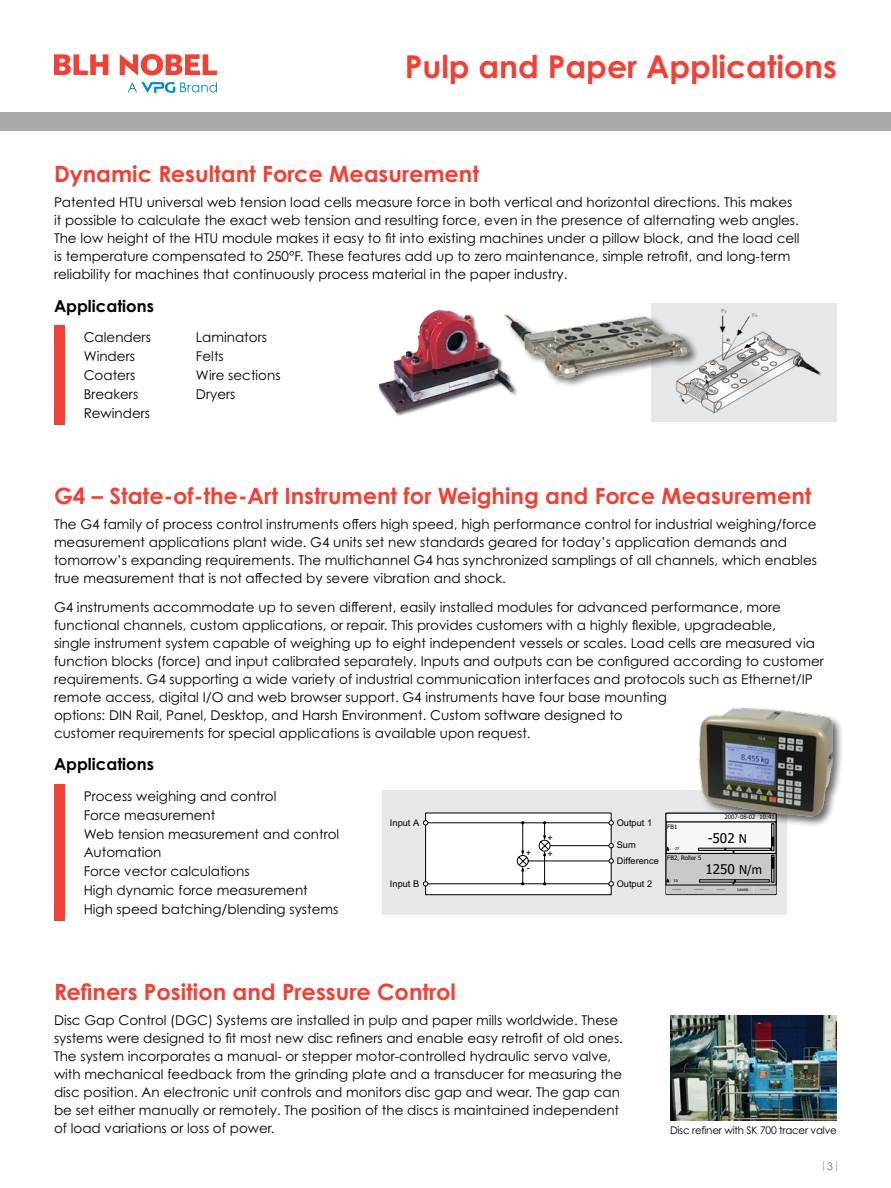
<style>
.page{position:relative;width:891px;height:1188px;background:#fff}
.page>*{position:absolute;margin:0;border:0;box-sizing:border-box;transform-origin:0 0}
.t1{font:700 31.5px "Century Gothic Pro";color:#ef4135}
.PL_Red_Header{font:700 22.5px "Century Gothic Pro";color:#ef4135}
.PL_Black_Header{font:700 16.5px "Century Gothic Pro";color:#000}
.PT-body{font:13.5px/18px "Century Gothic Pro";color:#000}
.PL_Red_Header-2{font:13.5px/18px "Century Gothic Pro";color:#000}
.PL-prod-body-bullets{font:13.5px "Century Gothic Pro";color:#000}
.t2{font:13.5px "Tahoma";color:#000}
.t3{font:10.5px "Century Gothic Pro";letter-spacing:-.02em;color:#000}
.PL-captions{font:10.5px "Century Gothic Pro";color:#9d9fa2}
.t4{font:9.15px "Arial";color:#000}
.t5{font:6px "Tahoma";color:#000}
.t6{font:4.05px "Tahoma";color:#000}
.s1{font-size:12.15px}
.s2{color:#6d6e71}
</style>
<div class="page">
<img style="left:670px;top:1016px;width:167px;height:105px">
<div style="left:54px;top:784px;width:11px;height:137px;background:#ef4135"></div>
<div style="left:382px;top:790px;width:405px;height:125px;background:#e6e7e8"></div>
<div style="left:425px;top:813px;width:186px;height:82px;background:#fff;border:1px solid #000"></div>
<hr style="left:426px;top:823px;width:185px;height:1px;background:#000">
<hr style="left:426px;top:884px;width:185px;height:1px;background:#000">
<svg style="left:517px;top:820px;width:97px;height:67px"></svg>
<svg style="left:423px;top:881px;width:5px;height:6px"></svg>
<svg style="left:423px;top:820px;width:5px;height:6px"></svg>
<div style="left:666px;top:813px;width:110px;height:82px;background:#f6f7f7"></div>
<div style="left:698px;top:848px;width:72px;height:3px;background:#bcbec1;border:1px solid #000"></div>
<div style="left:666px;top:853px;width:110px;height:32px;background:#c7c9cb;border:1px solid #000"></div>
<div style="left:771px;top:824px;width:3px;height:27px;background:#bcbec1;border:1px solid #000"></div>
<svg style="left:772px;top:837px;width:2px;height:9px"></svg>
<div style="left:771px;top:855px;width:3px;height:27px;background:#bcbec1;border:1px solid #000"></div>
<svg style="left:772px;top:857px;width:2px;height:11px"></svg>
<svg style="left:666px;top:846px;width:3px;height:5px"></svg>
<svg style="left:666px;top:878px;width:110px;height:17px"></svg>
<div style="left:698px;top:706px;width:146px;height:121px;background:#000;opacity:.6"></div>
<img style="left:699px;top:708px;width:134px;height:109px">
<div style="left:0;top:112px;width:891px;height:19px;background:#a7a9ac"></div>
<svg style="left:54px;top:54px;width:54px;height:21px"></svg>
<svg style="left:120px;top:54px;width:97px;height:22px"></svg>
<svg style="left:128px;top:82px;width:89px;height:11px"></svg>
<div style="left:54px;top:326px;width:11px;height:99px;background:#ef4135"></div>
<div style="left:651px;top:303px;width:186px;height:119px;background:#e6e7e8"></div>
<img style="left:676px;top:309px;width:146px;height:105px">
<div style="left:503px;top:312px;width:197px;height:76px;background:#000;opacity:.6"></div>
<img style="left:519px;top:311px;width:171px;height:67px">
<div style="left:378px;top:309px;width:141px;height:108px;background:#000;opacity:.6"></div>
<img style="left:379px;top:310px;width:135px;height:103px">
<h1 class="t1" style="left:405px;top:47px;width:434px">Pulp and Paper Applications</h1>
<p class="PL_Red_Header" style="left:54px;top:160px;width:427px">Dynamic Resultant Force Measurement</p>
<p class="PT-body" style="left:54px;top:193px;width:747px">Patented HTU universal web tension load cells measure force in both vertical and horizontal directions. This makes it possible to calculate the exact web tension and resulting force, even in the presence of alternating web angles.<br>The low height of the HTU module makes it easy to fit into existing machines under a pillow block, and the load cell is temperature compensated to 250°F. These features add up to zero maintenance, simple retrofit, and long-term reliability for machines that continuously process material in the paper industry.</p>
<p class="PL_Black_Header" style="left:54px;top:296px;width:101px">Applications</p>
<p class="PL-prod-body-bullets" style="left:84px;top:329px;width:69px">Calenders</p>
<p class="PL-prod-body-bullets" style="left:84px;top:348px;width:53px">Winders</p>
<p class="PL-prod-body-bullets" style="left:84px;top:367px;width:53px">Coaters</p>
<p class="PL-prod-body-bullets" style="left:84px;top:386px;width:56px">Breakers</p>
<p class="PL-prod-body-bullets" style="left:84px;top:405px;width:68px">Rewinders</p>
<p class="PL-prod-body-bullets" style="left:196px;top:329px;width:73px">Laminators</p>
<p class="PL-prod-body-bullets" style="left:196px;top:348px;width:29px">Felts</p>
<p class="PL-prod-body-bullets" style="left:196px;top:367px;width:86px">Wire sections</p>
<p class="PL-prod-body-bullets" style="left:196px;top:386px;width:41px">Dryers</p>
<p class="PL_Red_Header" style="left:54px;top:482px;width:759px">G4 – State-of-the-Art Instrument for Weighing and Force Measurement</p>
<p class="PT-body" style="left:54px;top:515px;width:765px">The G4 family of process control instruments offers high speed, high performance control for industrial weighing/force measurement applications plant wide. G4 units set new standards geared for today’s application demands and tomorrow’s expanding requirements. The multichannel G4 has synchronized samplings of all channels, which enables true measurement that is not affected by severe vibration and shock.</p>
<p class="PT-body" style="left:54px;top:598px;width:771px">G4 instruments accommodate up to seven different, easily installed modules for advanced performance, more functional channels, custom applications, or repair. This provides customers with a highly flexible, upgradeable,<br>single instrument system capable of weighing up to eight independent vessels or scales. Load cells are measured via function blocks (force) and input calibrated separately. Inputs and outputs can be configured according to customer requirements. G4 supporting a wide variety of industrial communication interfaces and protocols such as Ethernet/IP remote access, digital I/O and web browser support. G4 instruments have four base mounting<br>options: DIN Rail, Panel, Desktop, and Harsh Environment. Custom software designed to<br>customer requirements for special applications is available upon request.</p>
<p class="PL_Black_Header" style="left:54px;top:754px;width:101px">Applications</p>
<p class="PL-prod-body-bullets" style="left:84px;top:788px;width:194px">Process weighing and control</p>
<p class="PL-prod-body-bullets" style="left:84px;top:807px;width:133px">Force measurement</p>
<p class="PL-prod-body-bullets" style="left:84px;top:825px;width:257px">Web tension measurement and control</p>
<p class="PL-prod-body-bullets" style="left:84px;top:844px;width:79px">Automation</p>
<p class="PL-prod-body-bullets" style="left:84px;top:863px;width:167px">Force vector calculations</p>
<p class="PL-prod-body-bullets" style="left:84px;top:882px;width:226px">High dynamic force measurement</p>
<p class="PL-prod-body-bullets" style="left:84px;top:901px;width:256px">High speed batching/blending systems</p>
<p class="t5" style="left:725px;top:813px;width:52px">2007-08-02 10:41</p>
<p class="t4" style="left:390px;top:816px;width:31px">Input A</p>
<p class="t4" style="left:617px;top:816px;width:37px">Output 1</p>
<p class="t5" style="left:667px;top:822px;width:12px">FB1</p>
<p class="t2" style="left:708px;top:829px;width:41px">-502 <span class="s1">N</span></p>
<p class="t4" style="left:548px;top:832px;width:7px">+</p>
<p class="t4" style="left:617px;top:839px;width:20px">Sum</p>
<p class="t6" style="left:670px;top:846px;width:11px">: -27</p>
<p class="t5" style="left:667px;top:854px;width:36px">FB2, Roller 5</p>
<p class="t4" style="left:526px;top:847px;width:7px">+</p>
<p class="t4" style="left:548px;top:848px;width:7px">+</p>
<p class="t4" style="left:527px;top:862px;width:5px">-</p>
<p class="t4" style="left:617px;top:855px;width:44px">Difference</p>
<p class="t2" style="left:705px;top:860px;width:58px">1250 <span class="s1">N/m</span></p>
<p class="t6" style="left:670px;top:878px;width:10px">: 16</p>
<p class="t4" style="left:390px;top:877px;width:31px">Input B</p>
<p class="t4" style="left:617px;top:877px;width:37px">Output 2</p>
<p class="t6" style="left:673px;top:887px;width:10px">------</p>
<p class="t6" style="left:695px;top:887px;width:10px">------</p>
<p class="t6" style="left:717px;top:887px;width:10px">------</p>
<p class="t6" style="left:737px;top:887px;width:13px">Levels</p>
<p class="t6" style="left:760px;top:887px;width:10px">------</p>
<p class="PL_Red_Header" style="left:54px;top:978px;width:403px">Refiners Position and Pressure Control</p>
<p class="PL_Red_Header-2" style="left:54px;top:1011px;width:570px">Disc Gap Control (DGC) Systems are installed in pulp and paper mills worldwide. These systems were designed to fit most new disc refiners and enable easy retrofit of old ones.<br>The system incorporates a manual- or stepper motor-controlled hydraulic servo valve, with mechanical feedback from the grinding plate and a transducer for measuring the disc position. An electronic unit controls and monitors disc gap and wear. The gap can be set either manually or remotely. The position of the discs is maintained independent of load variations or loss of power.</p>
<p class="t3" style="left:670px;top:1124px;width:168px">Disc refiner with SK 700 tracer valve</p>
<p class="PL-captions" style="left:820px;top:1159px;width:21px">|<span class="s2">3</span>|</p>
</div>
